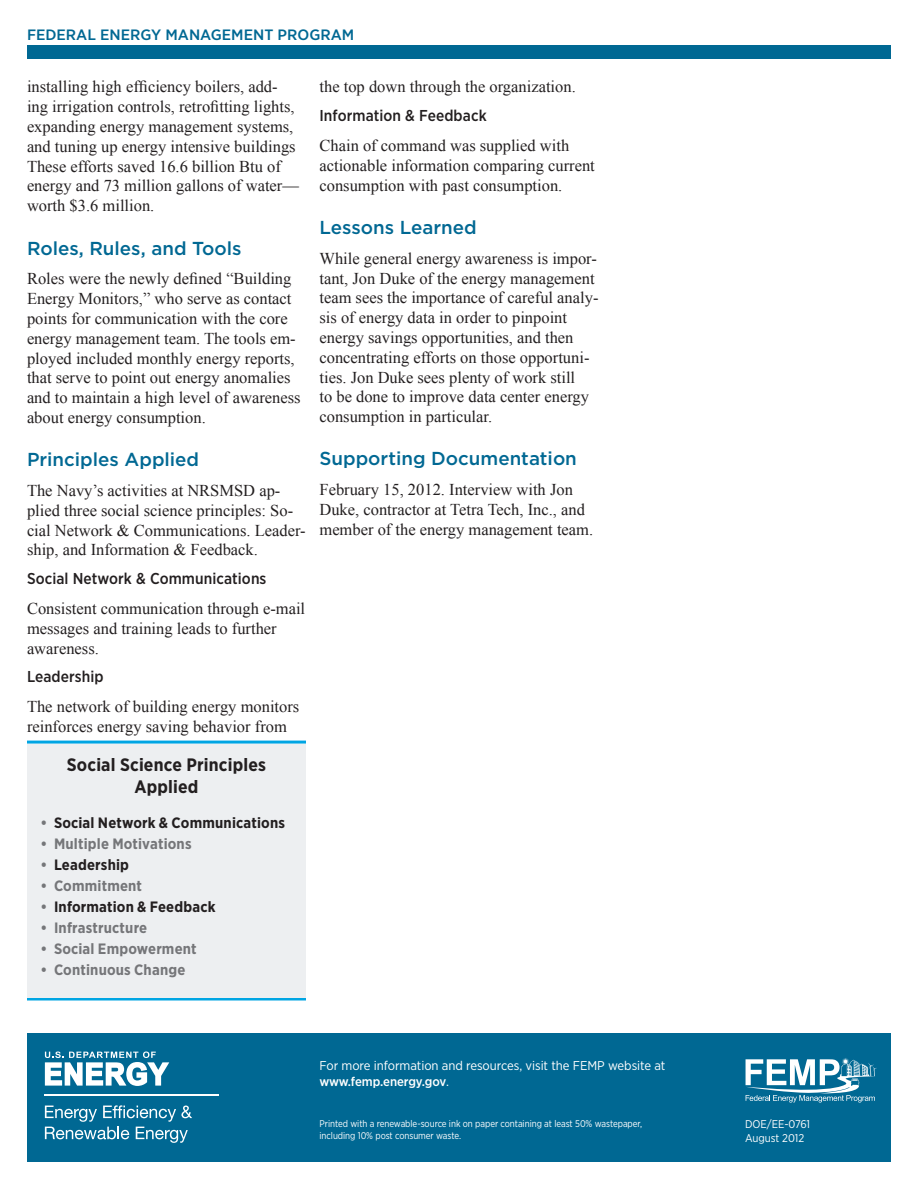
<style>
.page{position:relative;width:918px;height:1188px;background:#fff}
.page>*{position:absolute;margin:0;border:0;box-sizing:border-box;transform-origin:0 0}
.subhead_1{font:500 18.75px "Gotham";color:#006893}
.principles_head{font:700 18px/21.6px "Gotham Narrow";letter-spacing:.01em;color:#231f20;text-align:center}
.body_text{font:16.5px/19.8px "Times New Roman";color:#231f20}
.subhead_2{font:500 15.75px "Gotham Narrow";letter-spacing:.005em;color:#231f20}
.t1{font:700 15px "Gotham Narrow";letter-spacing:.01em;color:#757679}
.t2{font:700 15px "Gotham Narrow";letter-spacing:.01em;color:#231f20}
.t3{font:500 15px "Gotham Narrow";color:#006893;scale:1.1 1}
.t4{font:12.75px/16.5px "Gotham Narrow";letter-spacing:-.005em;color:#fff}
.t5{font:11.25px "Gotham Narrow";letter-spacing:-.005em;color:#fff}
.t6{font:9.75px/12px "Gotham Narrow";letter-spacing:-.005em;color:#fff;scale:.95 1}
.s1{color:#757679}
.s2{font-weight:500}
</style>
<div class="page">
<div style="left:27px;top:46px;width:864px;height:13px;background:#006893"></div>
<div style="left:27px;top:1034px;width:864px;height:128px;background:#006893"></div>
<svg style="left:745px;top:1058px;width:132px;height:45px"></svg>
<svg style="left:45px;top:1052px;width:124px;height:34px"></svg>
<hr style="left:45px;top:1095px;width:174px;height:1px;background:#fff">
<svg style="left:45px;top:1105px;width:147px;height:38px"></svg>
<hr style="left:27px;top:741px;width:279px;height:3px;background:#00a5e3">
<hr style="left:27px;top:998px;width:279px;height:2px;background:#00a5e3">
<div style="left:27px;top:744px;width:279px;height:254px;background:#edeff1"></div>
<p class="t3" style="left:27px;top:25px;width:299px">FEDERAL ENERGY MANAGEMENT PROGRAM</p>
<p class="body_text" style="left:27px;top:77px;width:273px">installing high efficiency boilers, add&shy;ing irrigation controls, retrofitting lights, expanding energy management systems, and tuning up energy intensive buildings These efforts saved 16.6 billion Btu of energy and 73 million gallons of water— worth $3.6 million.</p>
<p class="subhead_1" style="left:27px;top:236px;width:216px">Roles, Rules, and Tools</p>
<p class="body_text" style="left:27px;top:269px;width:275px">Roles were the newly defined “Building Energy Monitors,” who serve as contact points for communication with the core energy management team. The tools em&shy;ployed included monthly energy reports, that serve to point out energy anomalies and to maintain a high level of awareness about energy consumption.</p>
<p class="subhead_1" style="left:27px;top:447px;width:174px">Principles Applied</p>
<p class="body_text" style="left:27px;top:480px;width:280px">The Navy’s activities at NRSMSD ap&shy;plied three social science principles: So&shy;cial Network &amp; Communications. Leader&shy;ship, and Information &amp; Feedback.</p>
<p class="subhead_2" style="left:27px;top:568px;width:241px">Social Network &amp; Communications</p>
<p class="body_text" style="left:27px;top:598px;width:280px">Consistent communication through e-mail messages and training leads to further awareness.</p>
<p class="subhead_2" style="left:27px;top:666px;width:78px">Leadership</p>
<p class="body_text" style="left:27px;top:697px;width:274px">The network of building energy monitors reinforces energy saving behavior from</p>
<p class="principles_head" style="left:67px;top:754px;width:201px">Social Science Principles<br>Applied</p>
<p class="t2" style="left:40px;top:813px;width:246px"><span class="s1">•</span> Social Network &amp; Communications</p>
<p class="t1" style="left:40px;top:834px;width:153px">• Multiple Motivations</p>
<p class="t2" style="left:40px;top:855px;width:90px"><span class="s1">•</span> Leadership</p>
<p class="t1" style="left:40px;top:876px;width:103px">• Commitment</p>
<p class="t2" style="left:40px;top:897px;width:176px"><span class="s1">•</span> Information &amp; Feedback</p>
<p class="t1" style="left:40px;top:918px;width:108px">• Infrastructure</p>
<p class="t1" style="left:40px;top:939px;width:158px">• Social Empowerment</p>
<p class="t1" style="left:40px;top:960px;width:146px">• Continuous Change</p>
<p class="body_text" style="left:320px;top:77px;width:258px">the top down through the organization.</p>
<p class="subhead_2" style="left:320px;top:105px;width:169px">Information &amp; Feedback</p>
<p class="body_text" style="left:320px;top:135px;width:277px">Chain of command was supplied with actionable information comparing current consumption with past consumption.</p>
<p class="subhead_1" style="left:320px;top:215px;width:159px">Lessons Learned</p>
<p class="body_text" style="left:320px;top:248px;width:280px">While general energy awareness is impor&shy;tant, Jon Duke of the energy management team sees the importance of careful analy&shy;sis of energy data in order to pinpoint energy savings opportunities, and then concentrating efforts on those opportuni&shy;ties. Jon Duke sees plenty of work still<br>to be done to improve data center energy consumption in particular.</p>
<p class="subhead_1" style="left:320px;top:447px;width:259px">Supporting Documentation</p>
<p class="body_text" style="left:320px;top:480px;width:275px">February 15, 2012. Interview with Jon<br>Duke, contractor at Tetra Tech, Inc., and member of the energy management team.</p>
<p class="t4" style="left:320px;top:1057px;width:348px">For more information and resources, visit the FEMP website at <span class="s2">www.femp.energy.gov</span>.</p>
<p class="t6" style="left:320px;top:1118px;width:341px">Printed with a renewable-source ink on paper containing at least 50% wastepaper, including 10% post consumer waste.</p>
<p class="t5" style="left:745px;top:1117px;width:66px">DOE/EE-0761</p>
<p class="t5" style="left:745px;top:1131px;width:61px">August 2012</p>
</div>
